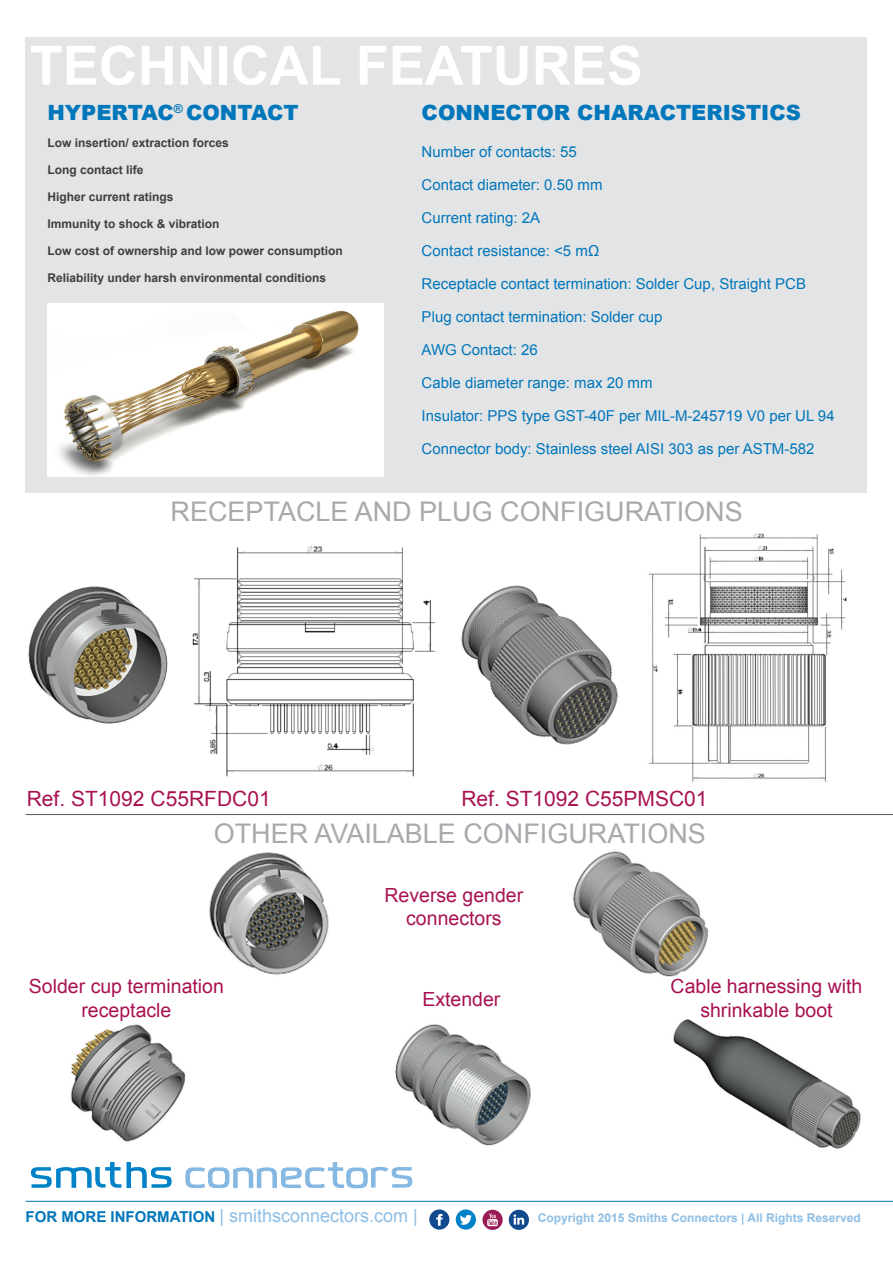
<style>
.page{position:relative;width:893px;height:1263px;background:#fff}
.page>*{position:absolute;margin:0;border:0;box-sizing:border-box;transform-origin:0 0}
.t1{font:700 54px "Arial";color:#fff}
.t2{font:27px "Arial";color:#a8a9ad}
.t3{font:900 21px "Arial";color:#0076bb}
.t4{font:21px "Arial";color:#a81253}
.t5{font:19.5px/23.4px "Arial";color:#a81253;text-align:center}
.t6{font:18px "Arial";color:#8dbee6}
.t7{font:15px "Arial";color:#0076bb}
.t8{font:700 12px "Arial";color:#3e3e3f}
.t9{font:700 12px "Arial";color:#8dbee6}
.s1{font-weight:700;font-size:15px;color:#0076bb}
</style>
<div class="page">
<svg style="left:185px;top:1163px;width:227px;height:25px"></svg>
<svg style="left:31px;top:1163px;width:141px;height:25px"></svg>
<div style="left:429px;top:1209px;width:20px;height:20px;background:#124a8e;border-radius:50%"></div>
<svg style="left:436px;top:1214px;width:6px;height:12px"></svg>
<svg style="left:482px;top:1210px;width:21px;height:20px"></svg>
<svg style="left:487px;top:1213px;width:11px;height:13px"></svg>
<div style="left:456px;top:1209px;width:20px;height:20px;background:#0082c8;border-radius:50%"></div>
<svg style="left:460px;top:1215px;width:12px;height:10px"></svg>
<div style="left:509px;top:1210px;width:20px;height:20px;background:#124a8e;border-radius:50%"></div>
<svg style="left:513px;top:1214px;width:11px;height:10px"></svg>
<div style="left:26px;top:37px;width:841px;height:456px;background:#e3e4e5"></div>
<hr style="left:26px;top:814px;width:867px;height:1px;background:#57585a">
<img style="left:47px;top:303px;width:337px;height:173px">
<img style="left:29px;top:586px;width:139px;height:137px">
<img style="left:461px;top:585px;width:156px;height:159px">
<img style="left:192px;top:546px;width:244px;height:231px">
<img style="left:649px;top:533px;width:198px;height:248px">
<img style="left:209px;top:852px;width:120px;height:123px">
<img style="left:573px;top:851px;width:135px;height:126px">
<img style="left:70px;top:1024px;width:115px;height:118px">
<img style="left:395px;top:1024px;width:136px;height:122px">
<img style="left:673px;top:1019px;width:188px;height:129px">
<hr style="left:26px;top:1201px;width:867px;height:1px;background:#0076bb">
<p class="t1" style="left:30px;top:30px;width:615px">TECHNICAL FEATURES</p>
<p class="t3" style="left:422px;top:97px;width:381px">CONNECTOR CHARACTERISTICS</p>
<p class="t7" style="left:422px;top:142px;width:157px">Number of contacts: 55</p>
<p class="t7" style="left:422px;top:175px;width:182px">Contact diameter: 0.50 mm</p>
<p class="t7" style="left:422px;top:208px;width:120px">Current rating: 2A</p>
<p class="t7" style="left:422px;top:241px;width:179px">Contact resistance: &lt;5 mΩ</p>
<p class="t7" style="left:422px;top:274px;width:386px">Receptacle contact termination: Solder Cup, Straight PCB</p>
<p class="t7" style="left:422px;top:307px;width:242px">Plug contact termination: Solder cup</p>
<p class="t7" style="left:422px;top:340px;width:118px">AWG Contact: 26</p>
<p class="t7" style="left:422px;top:373px;width:232px">Cable diameter range: max 20 mm</p>
<p class="t7" style="left:422px;top:406px;width:414px">Insulator: PPS type GST-40F per MIL-M-245719 V0 per UL 94</p>
<p class="t7" style="left:422px;top:439px;width:394px">Connector body: Stainless steel AISI 303 as per ASTM-582</p>
<p class="t3" style="left:47px;top:97px;width:253px">HYPERTAC<sup>®</sup> CONTACT</p>
<p class="t8" style="left:47px;top:135px;width:183px">Low insertion/ extraction forces</p>
<p class="t8" style="left:47px;top:162px;width:98px">Long contact life</p>
<p class="t8" style="left:47px;top:189px;width:128px">Higher current ratings</p>
<p class="t8" style="left:47px;top:216px;width:174px">Immunity to shock &amp; vibration</p>
<p class="t8" style="left:47px;top:243px;width:297px">Low cost of ownership and low power consumption</p>
<p class="t8" style="left:47px;top:270px;width:280px">Reliability under harsh environmental conditions</p>
<p class="t2" style="left:171px;top:494px;width:574px">RECEPTACLE AND PLUG CONFIGURATIONS</p>
<p class="t4" style="left:27px;top:784px;width:245px">Ref. ST1092 C55RFDC01</p>
<p class="t4" style="left:461px;top:784px;width:248px">Ref. ST1092 C55PMSC01</p>
<p class="t2" style="left:214px;top:815px;width:494px">OTHER AVAILABLE CONFIGURATIONS</p>
<p class="t5" style="left:29px;top:975px;width:197px">Solder cup termination receptacle</p>
<p class="t5" style="left:385px;top:883px;width:140px">Reverse gender</p>
<p class="t5" style="left:406px;top:907px;width:97px">connectors</p>
<p class="t5" style="left:422px;top:988px;width:80px">Extender</p>
<p class="t5" style="left:671px;top:975px;width:193px">Cable harnessing with shrinkable boot</p>
<p class="t6" style="left:26px;top:1203px;width:394px"><span class="s1">FOR MORE INFORMATION</span> | smithsconnectors.com |</p>
<p class="t9" style="left:538px;top:1209px;width:324px">Copyright 2015 Smiths Connectors | All Rights Reserved</p>
</div>
